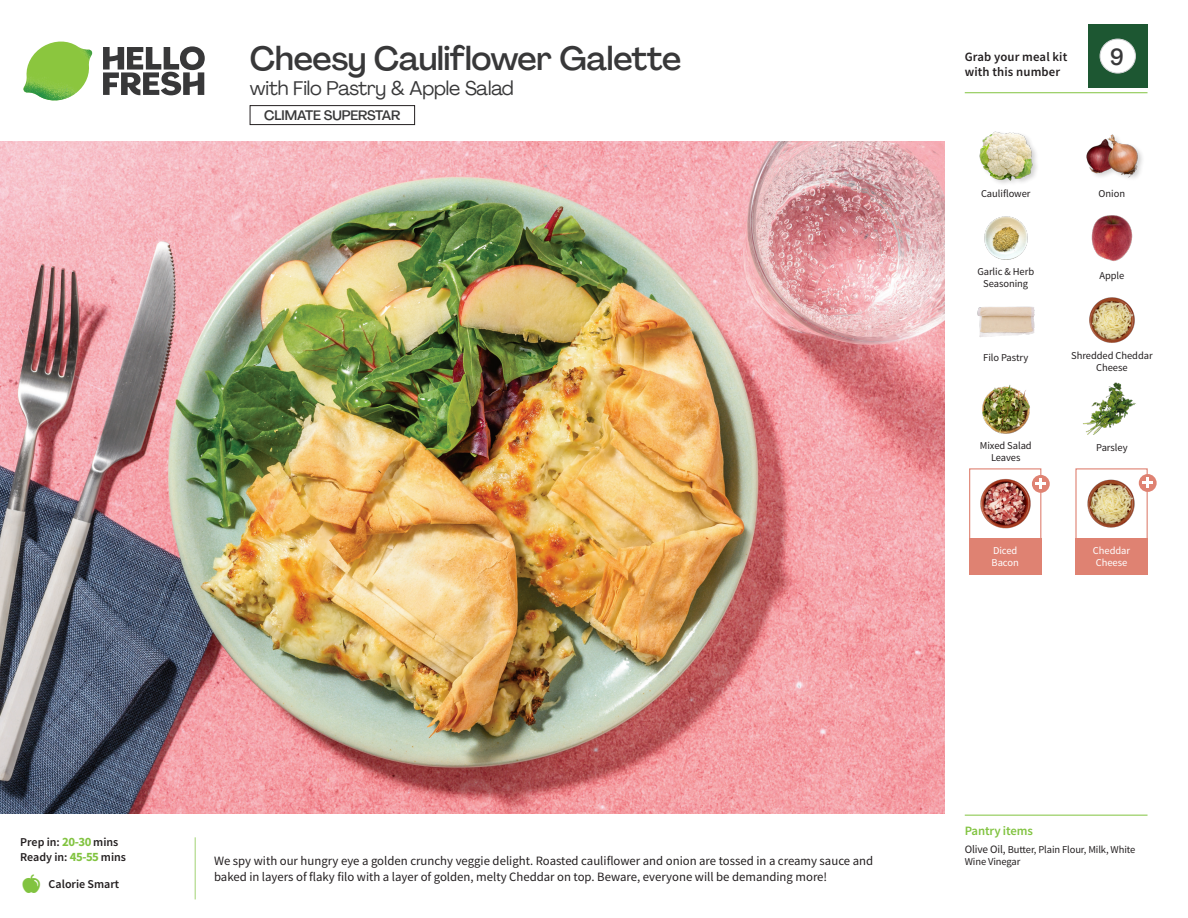
<style>
.page{position:relative;width:1188px;height:918px;background:#fff}
.page>*{position:absolute;margin:0;border:0;box-sizing:border-box;transform-origin:0 0}
._15_Titel_UK{font:500 33px "Agrandir";letter-spacing:-.01em;color:#383839}
._002_Label_Nr{font:500 22.8px "Agrandir";color:#383839;scale:.94 1}
._15_Titel_UK-2{font:19.5px "Agrandir";letter-spacing:-.01em;color:#383839}
.t1{font:500 13.5px "Agrandir";letter-spacing:-.01em;color:#383839}
.Step_6_Text_AU{font:12.75px/16.5px "Source Sans Pro";color:#231f20}
.t2{font:600 12.75px/15px "Source Sans Pro";letter-spacing:.01em;color:#231f20}
._04_Headers_Front{font:600 12.75px "Source Sans Pro";letter-spacing:-.01em;color:#81c340}
._04_Intro{font:600 12px "Source Sans Pro";color:#231f20}
._18_FRONT_ingredients{font:10.5px/12px "Source Sans Pro";letter-spacing:-.005em;color:#231f20;text-align:center}
._05_Pantry{font:10.5px/12px "Source Sans Pro";letter-spacing:-.01em;color:#231f20}
._18_FRONT_ingredients-2{font:10.5px/12px "Source Sans Pro";letter-spacing:-.005em;color:#fff}
.s1{font-weight:700;font-size:12.75px;color:#81c340}
.s2{font-size:11.25px}
</style>
<div class="page">
<svg style="left:103px;top:46px;width:102px;height:49px"></svg>
<img style="left:23px;top:42px;width:69px;height:59px">
<img style="left:0;top:142px;width:945px;height:672px">
<div style="left:1075px;top:468px;width:73px;height:73px;border:1px solid #df8272"></div>
<div style="left:1075px;top:538px;width:73px;height:37px;background:#df8272"></div>
<div style="left:969px;top:538px;width:72px;height:37px;background:#df8272"></div>
<img style="left:1087px;top:479px;width:53px;height:49px">
<div style="left:969px;top:468px;width:72px;height:73px;border:1px solid #df8272"></div>
<img style="left:980px;top:478px;width:54px;height:51px">
<svg style="left:1032px;top:475px;width:18px;height:18px"></svg>
<svg style="left:1036px;top:479px;width:10px;height:10px"></svg>
<img style="left:977px;top:306px;width:57px;height:31px">
<img style="left:982px;top:385px;width:48px;height:49px">
<img style="left:1083px;top:382px;width:53px;height:53px">
<img style="left:1089px;top:297px;width:46px;height:46px">
<img style="left:984px;top:216px;width:44px;height:44px">
<img style="left:1091px;top:215px;width:42px;height:46px">
<div style="left:979px;top:131px;width:61px;height:56px;background:#231f20;opacity:.2"></div>
<img style="left:979px;top:131px;width:55px;height:54px">
<div style="left:1085px;top:133px;width:60px;height:51px;background:#231f20;opacity:.2"></div>
<img style="left:1085px;top:133px;width:56px;height:51px">
<div style="left:1139px;top:474px;width:18px;height:18px;background:#df8272;border-radius:50%"></div>
<svg style="left:1142px;top:478px;width:11px;height:10px"></svg>
<hr style="left:965px;top:815px;width:183px;height:1px;background:#81c340">
<hr style="left:965px;top:92px;width:183px;height:1px;background:#81c340">
<div style="left:1088px;top:24px;width:60px;height:64px;background:#1d5732"></div>
<div style="left:1100px;top:39px;width:35px;height:34px;background:#fff;border-radius:50%"></div>
<div style="left:1100px;top:39px;width:36px;height:34px;border:1px solid #d1d2d4;border-radius:50%"></div>
<div style="left:250px;top:105px;width:165px;height:20px;border:1px solid #231f20"></div>
<p class="_15_Titel_UK" style="left:250px;top:38px;width:433px">Cheesy Cauliflower Galette</p>
<p class="_15_Titel_UK-2" style="left:250px;top:76px;width:265px">with Filo Pastry &amp; Apple Salad</p>
<p class="t1" style="left:264px;top:107px;width:138px">CLIMATE SUPERSTAR</p>
<p class="t2" style="left:965px;top:49px;width:104px">Grab your meal kit with this number</p>
<p class="_002_Label_Nr" style="left:1110px;top:43px;width:16px">9</p>
<p class="_18_FRONT_ingredients" style="left:981px;top:188px;width:51px">Cauliflower</p>
<p class="_18_FRONT_ingredients" style="left:1099px;top:188px;width:28px">Onion</p>
<p class="_18_FRONT_ingredients" style="left:977px;top:265px;width:58px">Garlic &amp; Herb<br>Seasoning</p>
<p class="_18_FRONT_ingredients" style="left:1099px;top:270px;width:27px">Apple</p>
<p class="_18_FRONT_ingredients" style="left:983px;top:352px;width:47px">Filo Pastry</p>
<p class="_18_FRONT_ingredients" style="left:1071px;top:350px;width:83px">Shredded Cheddar<br>Cheese</p>
<p class="_18_FRONT_ingredients" style="left:980px;top:439px;width:53px">Mixed Salad<br>Leaves</p>
<p class="_18_FRONT_ingredients" style="left:1096px;top:441px;width:33px">Parsley</p>
<p class="_18_FRONT_ingredients-2" style="left:992px;top:545px;width:29px">Diced<br>Bacon</p>
<p class="_18_FRONT_ingredients-2" style="left:1093px;top:545px;width:39px">Cheddar<br>Cheese</p>
<p class="_04_Intro" style="left:20px;top:834px;width:100px">Prep in: <span class="s1">20-30</span> mins</p>
<p class="_04_Intro" style="left:20px;top:849px;width:107px">Ready in: <span class="s1">45-55</span> mins</p>
<p class="_04_Intro" style="left:49px;top:876px;width:72px">Calorie Smart</p>
<p class="Step_6_Text_AU" style="left:214px;top:852px;width:661px">We spy with our hungry eye a golden crunchy veggie delight. Roasted cauliflower and onion are tossed in a creamy sauce and baked in layers of flaky filo with a layer of golden, melty Cheddar on top. Beware, everyone will be demanding more!</p>
<p class="_04_Headers_Front" style="left:965px;top:822px;width:70px">Pantry items</p>
<p class="_05_Pantry" style="left:965px;top:844px;width:172px"><span class="s2">Olive Oil,</span> Butter, Plain Flour, Milk, White<br>Wine Vinegar</p>
</div>
